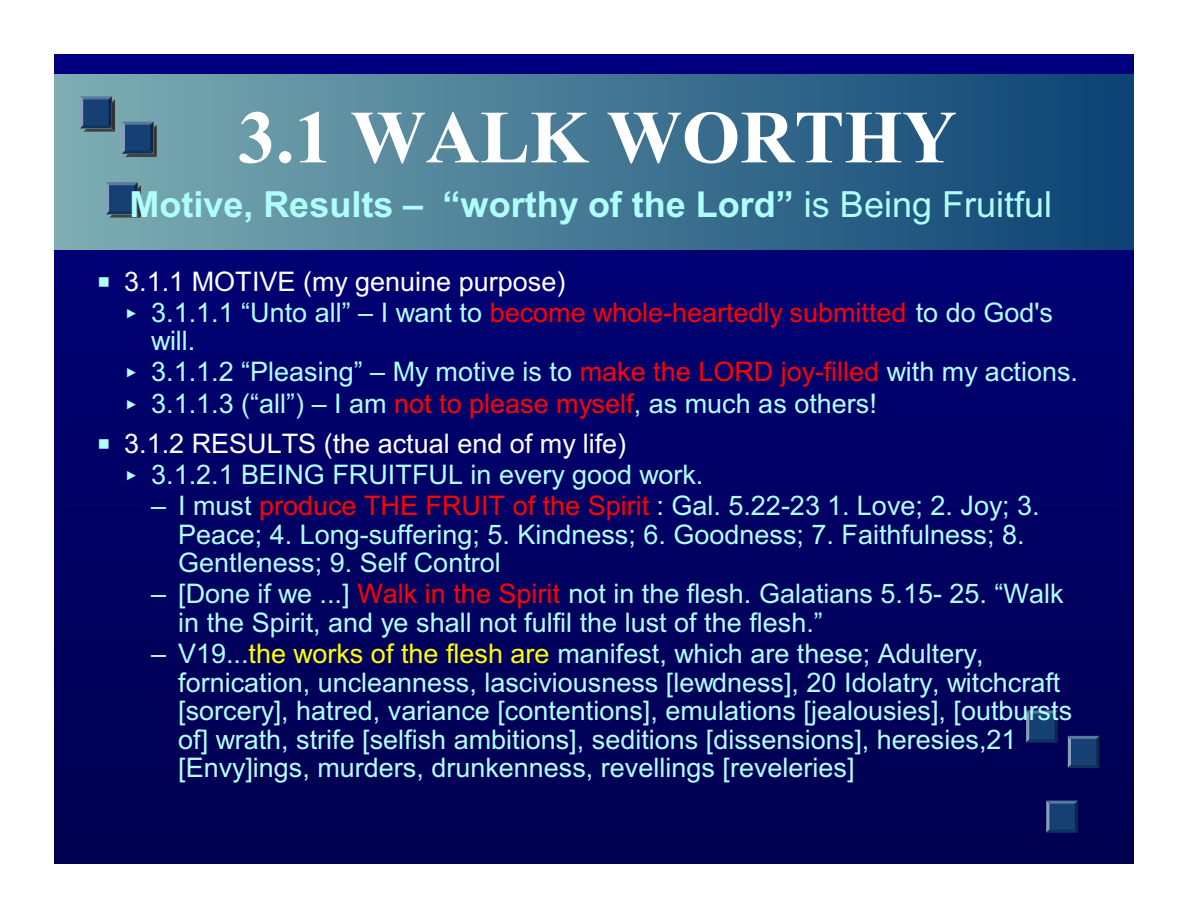
<style>
.page{position:relative;width:1188px;height:918px;background:#fff}
.page>*{position:absolute;margin:0;border:0;box-sizing:border-box;transform-origin:0 0}
.t1{font:700 75px "Times New Roman";color:#fff}
.t2{font:700 36px "Arial";color:#b0ffff}
.t3{font:27px/28.5px "Arial";color:#b0ffff}
.t4{font:27px "Arial";color:#fff}
.s1{font-weight:400}
.s2{color:#fff}
.s3{color:#f00}
.s4{color:#ff0}
</style>
<div class="page">
<img style="left:54px;top:54px;width:1080px;height:810px">
<img style="left:54px;top:75px;width:1080px;height:174px">
<svg style="left:122px;top:122px;width:35px;height:35px"></svg>
<svg style="left:80px;top:96px;width:35px;height:36px"></svg>
<svg style="left:106px;top:182px;width:35px;height:36px"></svg>
<svg style="left:1068px;top:736px;width:32px;height:32px"></svg>
<svg style="left:1026px;top:710px;width:32px;height:33px"></svg>
<svg style="left:1046px;top:801px;width:32px;height:32px"></svg>
<svg style="left:99px;top:277px;width:10px;height:9px"></svg>
<svg style="left:127px;top:309px;width:9px;height:9px"></svg>
<svg style="left:127px;top:368px;width:9px;height:10px"></svg>
<svg style="left:127px;top:400px;width:9px;height:9px"></svg>
<svg style="left:99px;top:439px;width:10px;height:9px"></svg>
<svg style="left:127px;top:471px;width:9px;height:9px"></svg>
<h1 class="t1" style="left:238px;top:112px;width:720px">3.1 WALK WORTHY</h1>
<h2 class="t2" style="left:129px;top:191px;width:924px">Motive, Results – “worthy of the Lord” <span class="s1">is Being Fruitful</span></h2>
<p class="t3" style="left:151px;top:268px;width:903px;line-height:31.2px;text-indent:-27px"><span class="s2">3.1.1 MOTIVE (my genuine purpose)<br></span>3.1.1.1 “Unto all” – I want to <span class="s3">become whole-heartedly submitted</span> to do God's</p>
<p class="t3" style="left:151px;top:328px;width:928px;line-height:31.2px">will.<br>3.1.1.2 “Pleasing” – My motive is to <span class="s3">make the LORD joy-filled</span> with my actions.<br>3.1.1.3 (“all”) – I am <span class="s3">not to please myself</span>, as much as others!</p>
<p class="t4" style="left:124px;top:433px;width:504px">3.1.2 RESULTS (the actual end of my life)</p>
<p class="t3" style="left:151px;top:463px;width:554px">3.1.2.1 BEING FRUITFUL in every good work.</p>
<p class="t3" style="left:178px;top:494px;width:863px;text-indent:-27px">– I must <span class="s3">produce THE FRUIT of the Spirit</span> : Gal. 5.22-23 1. Love; 2. Joy; 3.<br>Peace; 4. Long-suffering; 5. Kindness; 6. Goodness; 7. Faithfulness; 8.<br>Gentleness; 9. Self Control</p>
<p class="t3" style="left:178px;top:582px;width:887px;text-indent:-27px">– [Done if we ...] <span class="s3">Walk in the Spirit</span> not in the flesh. Galatians 5.15- 25. “Walk in the Spirit, and ye shall not fulfil the lust of the flesh.”</p>
<p class="t3" style="left:178px;top:642px;width:895px;text-indent:-27px">– V19...<span class="s4">the works of the flesh are</span> manifest, which are these; Adultery, fornication, uncleanness, lasciviousness [lewdness], 20 Idolatry, witchcraft [sorcery], hatred, variance [contentions], emulations [jealousies], [outbursts of] wrath, strife [selfish ambitions], seditions [dissensions], heresies,21 [Envy]ings, murders, drunkenness, revellings [reveleries]</p>
</div>
